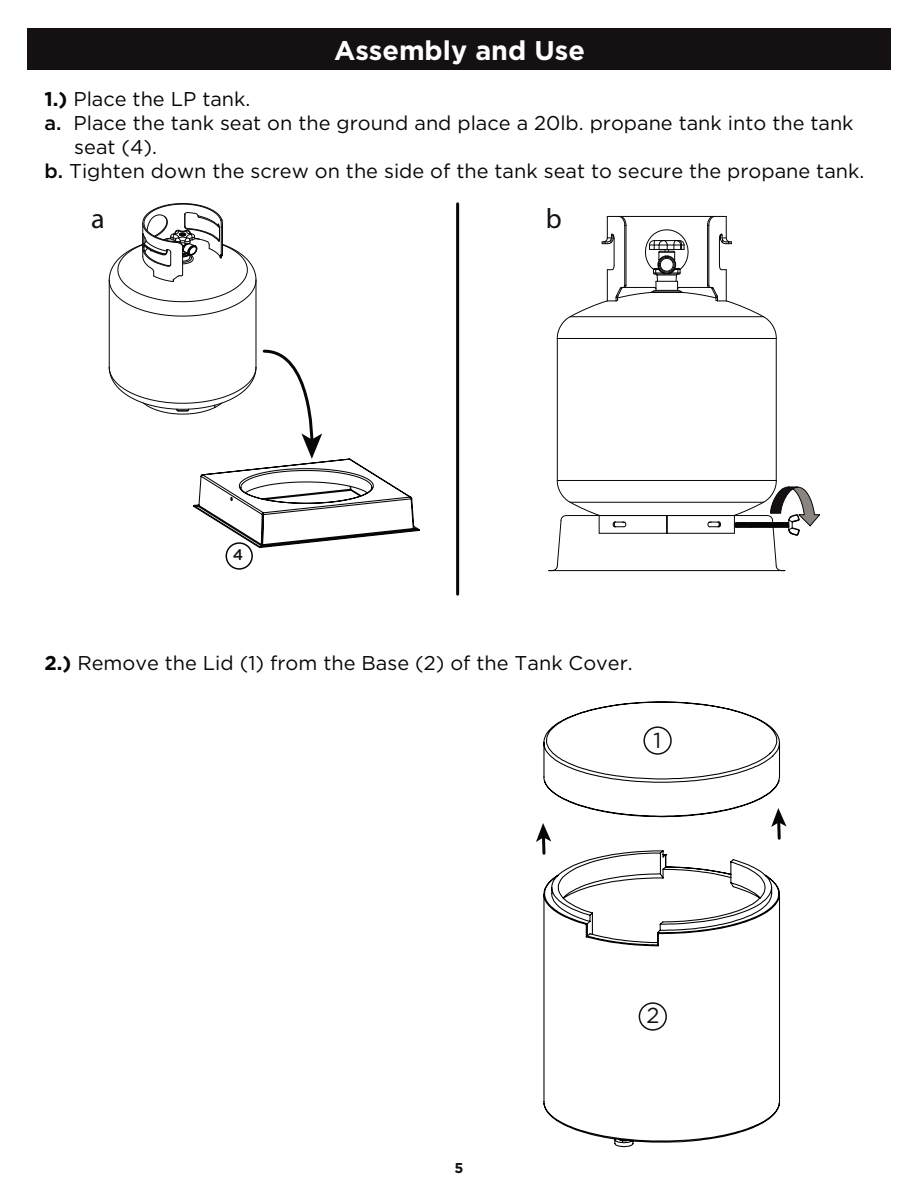
<style>
.page{position:relative;width:918px;height:1188px;background:#fff}
.page>*{position:absolute;margin:0;border:0;box-sizing:border-box;transform-origin:0 0}
.t1{font:28.2px "Myriad Pro";color:#151011}
.t2{font:700 27px "Gotham";color:#fff}
.t3{font:21.75px "Gotham";color:#151011}
.t4{font:19.95px "Gotham";color:#070606}
.t5{font:500 15.3px "Gotham";color:#151011}
.t6{font:700 14.25px "Gotham";color:#151011}
.s1{font-weight:700}
.s2{font-weight:500}
</style>
<div class="page">
<div style="left:27px;top:28px;width:864px;height:42px;background:#151011"></div>
<hr style="left:256px;top:280px;width:1px;height:87px;background:#070606">
<hr style="left:109px;top:280px;width:1px;height:87px;background:#070606">
<svg style="left:109px;top:203px;width:148px;height:114px"></svg>
<svg style="left:109px;top:348px;width:311px;height:201px"></svg>
<hr style="left:456px;top:204px;width:3px;height:390px;background:#070606">
<hr style="left:776px;top:338px;width:1px;height:142px;background:#070606">
<hr style="left:557px;top:338px;width:1px;height:142px;background:#070606">
<hr style="left:667px;top:533px;width:67px;height:1px;background:#070606">
<hr style="left:599px;top:533px;width:68px;height:1px;background:#070606">
<svg style="left:707px;top:521px;width:14px;height:7px"></svg>
<svg style="left:612px;top:521px;width:14px;height:7px"></svg>
<svg style="left:666px;top:516px;width:2px;height:18px"></svg>
<hr style="left:557px;top:480px;width:219px;height:1px;background:#070606">
<hr style="left:570px;top:502px;width:193px;height:1px;background:#070606">
<svg style="left:553px;top:480px;width:48px;height:90px"></svg>
<hr style="left:566px;top:515px;width:201px;height:1px;background:#070606">
<hr style="left:549px;top:570px;width:236px;height:1px;background:#070606">
<svg style="left:557px;top:216px;width:220px;height:123px"></svg>
<svg style="left:733px;top:480px;width:88px;height:91px"></svg>
<div style="left:226px;top:542px;width:27px;height:28px;border:2px solid #070606;border-radius:50%"></div>
<svg style="left:781px;top:814px;width:6px;height:13px"></svg>
<svg style="left:536px;top:823px;width:7px;height:32px"></svg>
<svg style="left:543px;top:701px;width:238px;height:447px"></svg>
<h2 class="t2" style="left:334px;top:33px;width:252px">Assembly and Use</h2>
<p class="t4" style="left:44px;top:86px;width:208px"><span class="s1">1.)</span> Place the LP tank.</p>
<p class="t4" style="left:44px;top:110px;width:811px"><span class="s2">a.</span> Place the tank seat on the ground and place a 20lb. propane tank into the tank</p>
<p class="t4" style="left:74px;top:134px;width:84px">seat (4).</p>
<p class="t4" style="left:44px;top:158px;width:821px"><span class="s2">b.</span> Tighten down the screw on the side of the tank seat to secure the propane tank.</p>
<h1 class="t1" style="left:91px;top:201px;width:15px">a</h1>
<h1 class="t1" style="left:546px;top:201px;width:18px">b</h1>
<p class="t5" style="left:233px;top:544px;width:12px">4</p>
<p class="t4" style="left:44px;top:651px;width:590px"><span class="s1">2.)</span> Remove the Lid (1) from the Base (2) of the Tank Cover.</p>
<p class="t3" style="left:653px;top:727px;width:9px">1</p>
<p class="t6" style="left:455px;top:1158px;width:10px">5</p>
<p class="t3" style="left:646px;top:1002px;width:14px">2</p>
</div>
